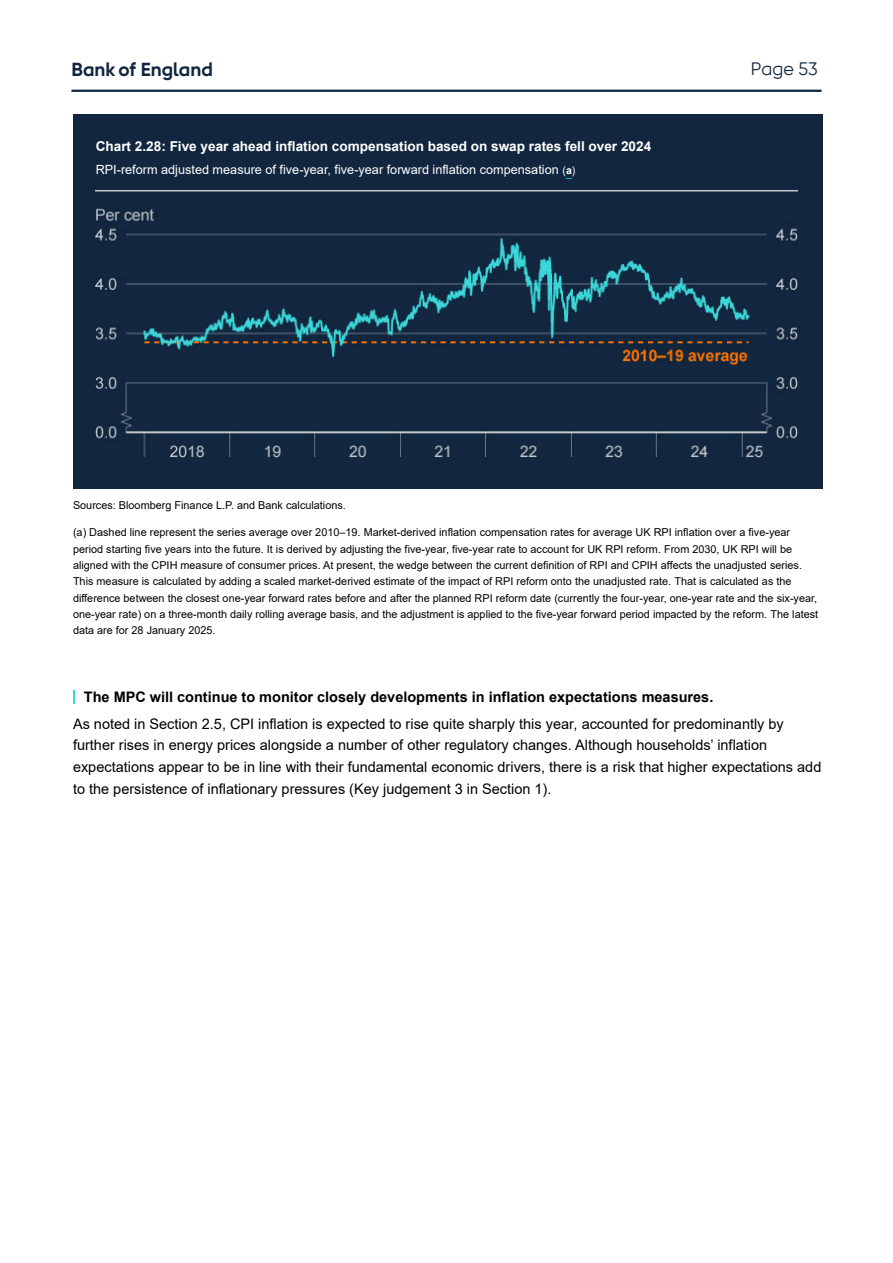
<style>
.page{position:relative;width:893px;height:1263px;background:#fff}
.page>*{position:absolute;margin:0;border:0;box-sizing:border-box;transform-origin:0 0}
.t1{font:700 18.9px "Gilroy For BOE";color:#11253e}
.t2{font:18px "Gilroy For BOE";color:#122640}
.t3{font:14.55px/21.8px "Arial";color:#000}
.t4{font:700 14.55px "Arial";color:#000}
.t5{font:700 13.65px "Arial";color:#fff}
.t6{font:12.75px "Arial";color:#fff}
.t7{font:10.8px/16.4px "Arial";color:#000}
.s1{font-size:10.5px}
.s2{font-weight:700;font-size:10.5px}
</style>
<div class="page">
<div style="left:73px;top:114px;width:749px;height:374px;background:#12273f"></div>
<img style="left:95px;top:190px;width:703px;height:269px">
<svg style="left:73px;top:690px;width:2px;height:14px"></svg>
<hr style="left:71px;top:90px;width:750px;height:2px;background:#11253e">
<h1 class="t1" style="left:71px;top:58px;width:143px">Bank of England</h1>
<h2 class="t2" style="left:750px;top:59px;width:68px">Page 53</h2>
<p class="t5" style="left:96px;top:139px;width:557px">Chart 2.28: Five year ahead inflation compensation based on swap rates fell over 2024</p>
<p class="t6" style="left:96px;top:163px;width:481px">RPI-reform adjusted measure of five-year, five-year forward inflation compensation <span class="s1">(</span><span class="s2">a</span><span class="s1">)</span></p>
<p class="t7" style="left:73px;top:497px;width:274px">Sources: Bloomberg Finance L.P. and Bank calculations.</p>
<p class="t7" style="left:73px;top:525px;width:746px">(a) Dashed line represent the series average over 2010–19. Market-derived inflation compensation rates for average UK RPI inflation over a five-year period starting five years into the future. It is derived by adjusting the five-year, five-year rate to account for UK RPI reform. From 2030, UK RPI will be aligned with the CPIH measure of consumer prices. At present, the wedge between the current definition of RPI and CPIH affects the unadjusted series.<br>This measure is calculated by adding a scaled market-derived estimate of the impact of RPI reform onto the unadjusted rate. That is calculated as the difference between the closest one-year forward rates before and after the planned RPI reform date (currently the four-year, one-year rate and the six-year, one-year rate) on a three-month daily rolling average basis, and the adjustment is applied to the five-year forward period impacted by the reform. The latest data are for 28 January 2025.</p>
<h3 class="t4" style="left:84px;top:689px;width:631px">The MPC will continue to monitor closely developments in inflation expectations measures.</h3>
<p class="t3" style="left:73px;top:713px;width:749px">As noted in Section 2.5, CPI inflation is expected to rise quite sharply this year, accounted for predominantly by further rises in energy prices alongside a number of other regulatory changes. Although households’ inflation expectations appear to be in line with their fundamental economic drivers, there is a risk that higher expectations add to the persistence of inflationary pressures (Key judgement 3 in Section 1).</p>
</div>
